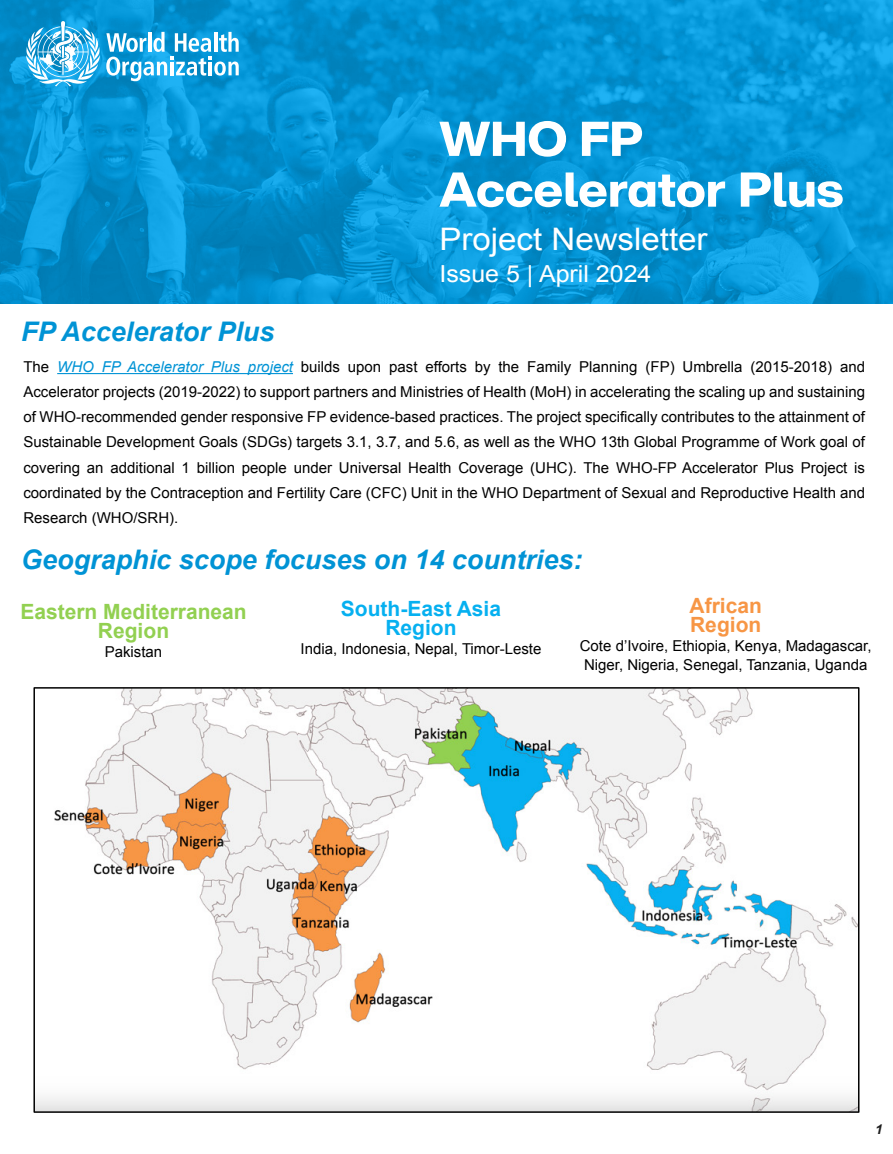
<style>
.page{position:relative;width:893px;height:1154px;background:#fff}
.page>*{position:absolute;margin:0;border:0;box-sizing:border-box;transform-origin:0 0}
.t1{font:48px/50.7px "Helvetica Now MT Disp Xtra Bd";color:#fff;scale:1.06 1}
.t2{font:31.05px "Arial";color:#fff;scale:1.06 1}
.t3{font:italic 700 27px "Arial";color:#0093d5}
.t4{font:23.55px "Arial";color:#fff;scale:1.06 1}
.t5{font:700 21px/19.2px "Arial";color:#92d051;text-align:center}
.t6{font:700 21px/19.2px "Arial";color:#06b0f0;text-align:center}
.t7{font:700 21px/19.2px "Arial";color:#f79645}
.t8{font:15px/25.2px "Arial";color:#000;text-align:justify}
.t9{font:italic 700 13.5px "Arial";color:#1e1e1e}
.s1{font-style:italic;color:#0093d5}
</style>
<div class="page">
<svg style="left:0;top:0;width:893px;height:304px;background:#0593d3"></svg>
<svg style="left:25px;top:21px;width:214px;height:65px"></svg>
<hr style="left:57px;top:373px;width:236px;height:1px;background:#0093d5">
<img style="left:36px;top:690px;width:820px;height:420px">
<div style="left:33px;top:687px;width:826px;height:426px;border:2px solid #000"></div>
<h1 class="t1" style="left:439px;top:113px;width:383px">WHO FP<br>Accelerator Plus</h1>
<h2 class="t2" style="left:439px;top:218px;width:254px">Project Newsletter</h2>
<h3 class="t3" style="left:21px;top:314px;width:255px">FP Accelerator Plus</h3>
<h3 class="t4" style="left:439px;top:258px;width:202px">Issue 5 | April 2024</h3>
<p class="t8" style="left:23px;top:354px;width:843px">The <span class="s1">WHO FP Accelerator Plus project</span> builds upon past efforts by the Family Planning (FP) Umbrella (2015-2018) and Accelerator projects (2019-2022) to support partners and Ministries of Health (MoH) in accelerating the scaling up and sustaining of WHO-recommended gender responsive FP evidence-based practices. The project specifically contributes to the attainment of Sustainable Development Goals (SDGs) targets 3.1, 3.7, and 5.6, as well as the WHO 13th Global Programme of Work goal of covering an additional 1 billion people under Universal Health Coverage (UHC). The WHO-FP Accelerator Plus Project is coordinated by the Contraception and Fertility Care (CFC) Unit in the WHO Department of Sexual and Reproductive Health and Research (WHO/SRH).</p>
<h3 class="t3" style="left:21px;top:541px;width:563px">Geographic scope focuses on 14 countries:</h3>
<h3 class="t5" style="left:20px;top:603px;width:228px">Eastern Mediterranean<br>Region</h3>
<p class="t8" style="left:105px;top:639px;width:59px">Pakistan</p>
<h3 class="t6" style="left:341px;top:600px;width:162px">South-East Asia<br>Region</h3>
<p class="t8" style="left:300px;top:636px;width:242px">India, Indonesia, Nepal, Timor-Leste</p>
<h3 class="t7" style="left:690px;top:597px;width:74px">African<br>Region</h3>
<p class="t8" style="left:580px;top:636px;width:293px;line-height:19.2px">Cote d’Ivoire, Ethiopia, Kenya, Madagascar,<br>Niger, Nigeria, Senegal, Tanzania, Uganda</p>
<p class="t9" style="left:875px;top:1121px;width:9px">1</p>
</div>
